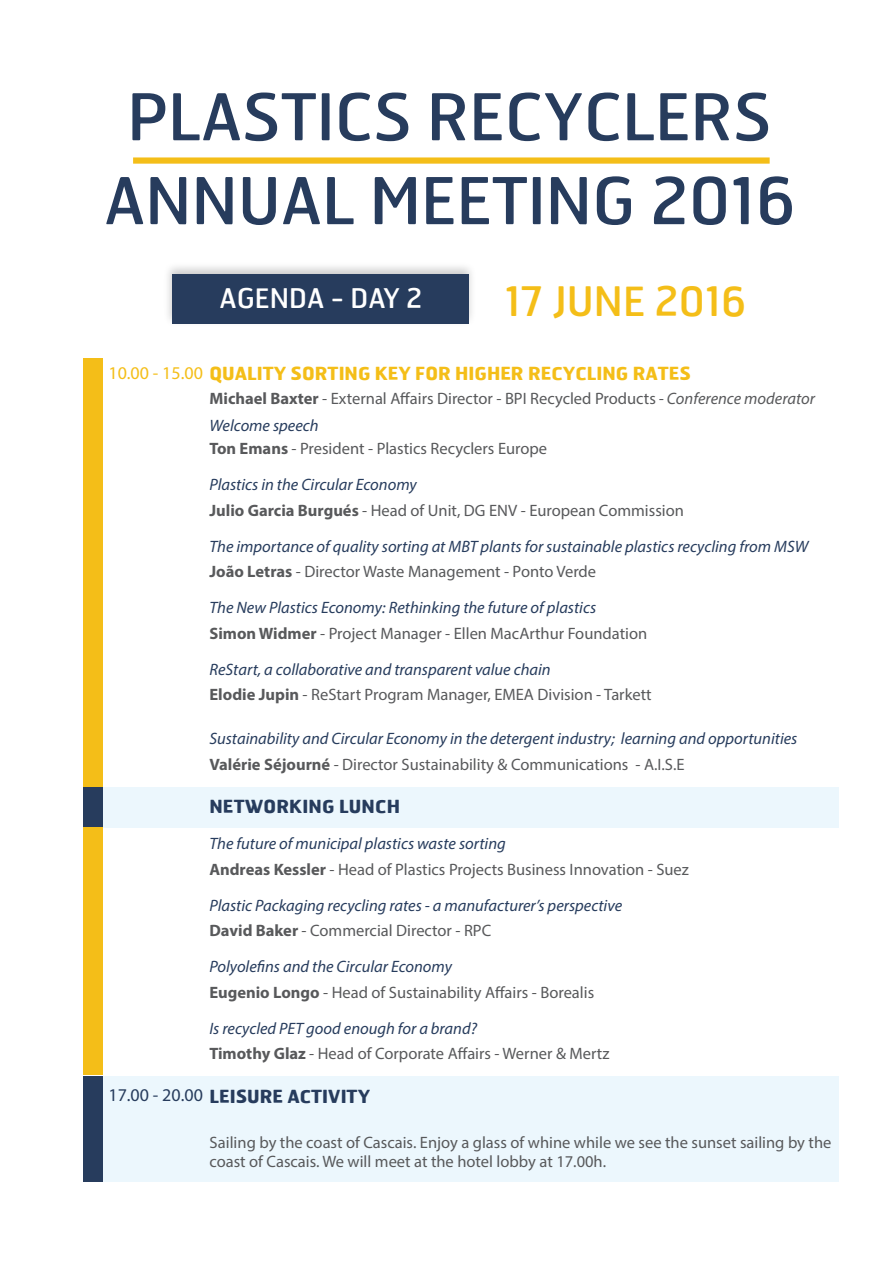
<style>
.page{position:relative;width:893px;height:1263px;background:#fff}
.page>*{position:absolute;margin:0;border:0;box-sizing:border-box;transform-origin:0 0}
.t1{font:900 64.35px/83.8px "Hermes";color:#273c5d;text-align:center}
.t2{font:900 40.5px "Hermes";color:#f4be18}
.t3{font:900 27px "Hermes";color:#fff}
.t4{font:700 18px "Hermes";color:#f4be18}
.t5{font:700 18px "Hermes";color:#273c5d}
.t6{font:18px "Myriad Pro";color:#273c5d}
.t7{font:16.5px/25.5px "Myriad Pro";color:#58595b}
.t8{font:italic 16.5px/36px "Myriad Pro";color:#273c5d}
.s1{font-family:"Myriad Pro";font-weight:400}
.s2{font-weight:700}
.s3{font-style:italic}
.s4{font-style:italic;color:#273c5d}
.s5{font-weight:700;font-style:normal;color:#58595b}
.s6{font-style:normal;color:#58595b}
</style>
<div class="page">
<div style="left:163px;top:261px;width:313px;height:67px;background:#000;opacity:.21"></div>
<div style="left:172px;top:274px;width:296px;height:50px;background:#273c5d"></div>
<div style="left:133px;top:157px;width:637px;height:7px;background:#f4be18"></div>
<div style="left:103px;top:1075px;width:736px;height:106px;background:#ecf7fd"></div>
<div style="left:84px;top:1075px;width:19px;height:106px;background:#273c5d"></div>
<div style="left:103px;top:787px;width:736px;height:40px;background:#ecf7fd"></div>
<div style="left:84px;top:787px;width:19px;height:40px;background:#273c5d"></div>
<div style="left:84px;top:359px;width:19px;height:428px;background:#f4be18"></div>
<div style="left:84px;top:827px;width:19px;height:248px;background:#f4be18"></div>
<h1 class="t1" style="left:104px;top:73px;width:692px">PLASTICS RECYCLERS<br>ANNUAL MEETING 2016</h1>
<h3 class="t3" style="left:219px;top:281px;width:204px">AGENDA - DAY 2</h3>
<h2 class="t2" style="left:505px;top:276px;width:242px">17 JUNE 2016</h2>
<p class="t4" style="left:108px;top:362px;width:319px"><span class="s1">10.00 - 15.00</span> QUALITY SORTING KEY FOR</p>
<p class="t4" style="left:455px;top:362px;width:13px">HIGHER</p>
<p class="t4" style="left:528px;top:362px;width:12px">RECYCLING</p>
<p class="t4" style="left:633px;top:362px;width:13px">RATES</p>
<p class="t7" style="left:209px;top:384px;width:607px;line-height:27.5px"><span class="s2">Michael Baxter</span> - External Affairs Director - BPI Recycled Products <span class="s3">- Conference moderator<br></span><span class="s4">Welcome speech</span></p>
<p class="t7" style="left:209px;top:430px;width:339px;line-height:36px"><span class="s2">Ton Emans</span> - President - Plastics Recyclers Europe<br><span class="s4">Plastics in the Circular Economy</span></p>
<p class="t8" style="left:209px;top:492px;width:600px"><span class="s5">Julio Garcia Burgués</span> <span class="s6">- Head of Unit, DG ENV - European Commission<br></span>The importance of quality sorting at MBT plants for sustainable plastics recycling from MSW</p>
<p class="t8" style="left:209px;top:553px;width:388px"><span class="s5">João Letras</span> <span class="s6">- Director Waste Management - Ponto Verde<br></span>The New Plastics Economy: Rethinking the future of plastics</p>
<p class="t8" style="left:209px;top:615px;width:439px"><span class="s5">Simon Widmer</span> <span class="s6">- Project Manager - Ellen MacArthur Foundation<br></span>ReStart, a collaborative and transparent value chain</p>
<p class="t7" style="left:209px;top:682px;width:444px"><span class="s2">Elodie Jupin</span> - ReStart Program Manager, EMEA Division - Tarkett</p>
<p class="t8" style="left:209px;top:725px;width:589px;line-height:25.5px">Sustainability and Circular Economy in the detergent industry; learning and opportunities<br><span class="s5">Valérie Séjourné</span> <span class="s6">- Director Sustainability &amp; Communications - A.I.S.E</span></p>
<p class="t5" style="left:209px;top:795px;width:27px">NETWORKING</p>
<p class="t5" style="left:339px;top:795px;width:23px">LUNC</p>
<p class="t5" style="left:387px;top:795px;width:15px">H</p>
<p class="t7" style="left:209px;top:830px;width:481px"><span class="s4">The future of municipal plastics waste sorting<br></span><span class="s2">Andreas Kessler</span> - Head of Plastics Projects Business Innovation - Suez</p>
<p class="t8" style="left:209px;top:892px;width:414px;line-height:25.5px">Plastic Packaging recycling rates - a manufacturer’s perspective<br><span class="s5">David Baker</span> <span class="s6">- Commercial Director - RPC</span></p>
<p class="t7" style="left:209px;top:953px;width:386px"><span class="s4">Polyolefins and the Circular Economy<br></span><span class="s2">Eugenio Longo</span> - Head of Sustainability Affairs - Borealis</p>
<p class="t7" style="left:209px;top:1015px;width:401px"><span class="s4">Is recycled PET good enough for a brand?<br></span><span class="s2">Timothy Glaz</span> - Head of Corporate Affairs - Werner &amp; Mertz</p>
<p class="t5" style="left:209px;top:1084px;width:89px">LEISURE ACTI</p>
<p class="t5" style="left:328px;top:1084px;width:23px">VITY</p>
<p class="t7" style="left:209px;top:1132px;width:623px;line-height:19.5px">Sailing by the coast of Cascais. Enjoy a glass of whine while we see the sunset sailing by the coast of Cascais. We will meet at the hotel lobby at 17.00h.</p>
<p class="t6" style="left:108px;top:1083px;width:96px">17.00 - 20.00</p>
</div>
